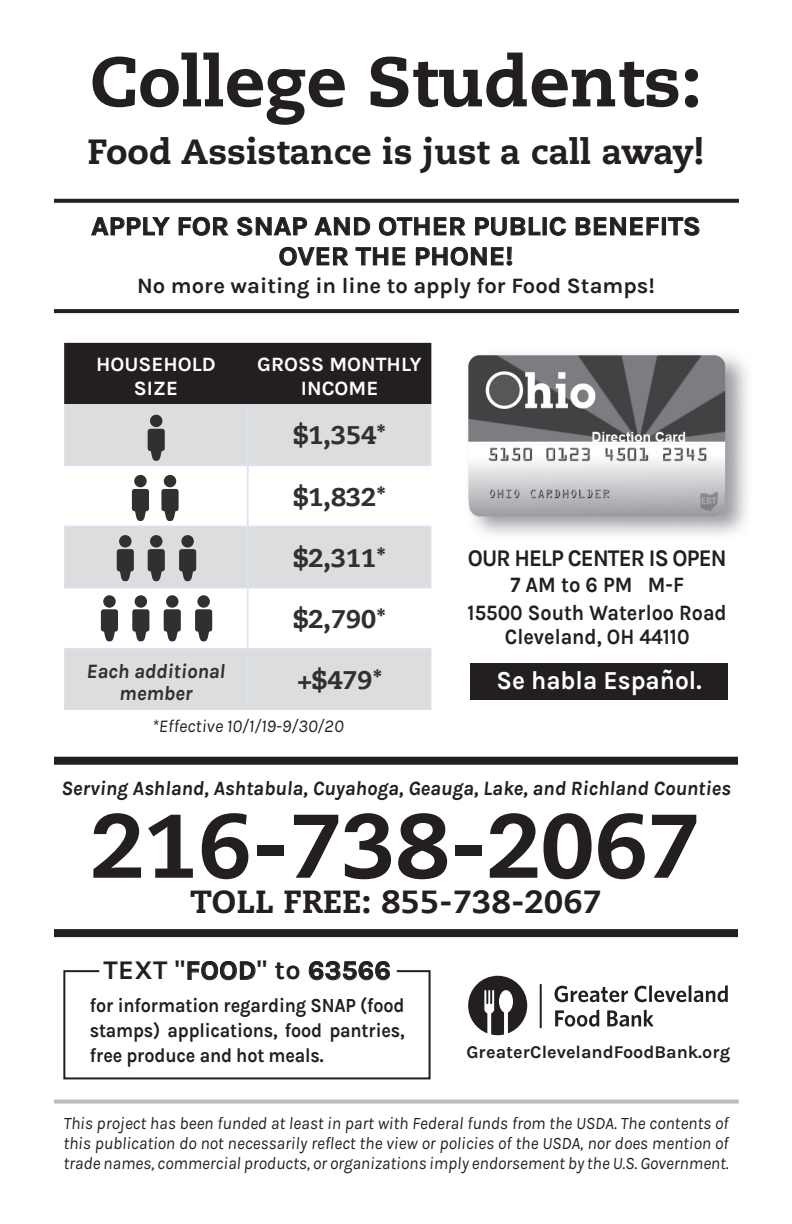
<style>
.page{position:relative;width:792px;height:1224px;background:#fff}
.page>*{position:absolute;margin:0;border:0;box-sizing:border-box;transform-origin:0 0}
.t1{font:800 90px "Caecilia LT Std";color:#231f20}
.t2{font:800 70px "Caecilia LT Std";color:#231f20}
.t3{font:800 35px "Caecilia LT Std";color:#231f20}
.t4{font:800 32px "Caecilia LT Std";letter-spacing:.01em;color:#231f20}
.t5{font:700 27px "Karla";letter-spacing:.01em;color:#231f20}
.t6{font:700 26.6px/30px "Karla";color:#231f20;text-align:center;scale:1.05 1}
.t7{font:700 26px "Karla";color:#fff;scale:.94 1}
.t8{font:800 25.6px "Caecilia LT Std";color:#312f30}
.t9{font:700 24px "Karla";letter-spacing:-.04em;color:#231f20;scale:.92 1}
.t10{font:700 22px "Karla";color:#231f20}
.t11{font:700 22px/28.4px "Karla";color:#231f20;text-align:center;scale:.92 1}
.t12{font:700 22px "Karla";color:#231f20;scale:.9 1}
.t13{font:700 20.4px/24.4px "Karla";color:#fff;text-align:center}
.t14{font:italic 700 20.4px/22px "Karla";color:#312f30;text-align:center}
.t15{font:italic 700 20.2px "Karla";color:#231f20}
.t16{font:700 20px/25.2px "Karla";letter-spacing:-.01em;color:#231f20;text-align:justify;scale:.9 1}
.t17{font:700 18px "Karla";color:#231f20}
.t18{font:italic 18px "Karla";color:#231f20}
.t19{font:italic 17.6px/20px "Karla";color:#231f20;text-align:justify}
</style>
<div class="page">
<svg style="left:91px;top:217px;width:79px;height:19px"></svg>
<svg style="left:179px;top:217px;width:50px;height:19px"></svg>
<svg style="left:237px;top:217px;width:70px;height:19px"></svg>
<svg style="left:314px;top:217px;width:56px;height:19px"></svg>
<svg style="left:379px;top:217px;width:87px;height:19px"></svg>
<svg style="left:475px;top:217px;width:66px;height:19px"></svg>
<div style="left:543px;top:217px;width:4px;height:18px;border:1px solid #231f20"></div>
<svg style="left:550px;top:217px;width:16px;height:19px"></svg>
<svg style="left:576px;top:217px;width:83px;height:19px"></svg>
<div style="left:662px;top:217px;width:4px;height:18px;border:1px solid #231f20"></div>
<svg style="left:668px;top:217px;width:32px;height:19px"></svg>
<svg style="left:279px;top:247px;width:70px;height:19px"></svg>
<svg style="left:356px;top:247px;width:49px;height:19px"></svg>
<svg style="left:416px;top:247px;width:96px;height:19px"></svg>
<div style="left:470px;top:663px;width:258px;height:37px;background:#231f20"></div>
<div style="left:64px;top:343px;width:367px;height:61px;background:#231f20"></div>
<div style="left:64px;top:404px;width:367px;height:306px;background:#dcdddf"></div>
<svg style="left:64px;top:466px;width:367px;height:182px"></svg>
<hr style="left:247px;top:404px;width:2px;height:60px;background:#dce1f1">
<hr style="left:64px;top:464px;width:184px;height:2px;background:#dce1f1">
<hr style="left:248px;top:464px;width:183px;height:2px;background:#dce1f1">
<hr style="left:247px;top:466px;width:2px;height:60px;background:#dce1f1">
<hr style="left:64px;top:526px;width:184px;height:1px;background:#dce1f1">
<hr style="left:248px;top:526px;width:183px;height:1px;background:#dce1f1">
<hr style="left:247px;top:527px;width:2px;height:60px;background:#dce1f1">
<hr style="left:64px;top:587px;width:184px;height:2px;background:#dce1f1">
<hr style="left:248px;top:587px;width:183px;height:2px;background:#dce1f1">
<hr style="left:247px;top:589px;width:2px;height:59px;background:#dce1f1">
<hr style="left:64px;top:648px;width:184px;height:2px;background:#dce1f1">
<hr style="left:248px;top:648px;width:183px;height:2px;background:#dce1f1">
<hr style="left:247px;top:650px;width:2px;height:60px;background:#dce1f1">
<div style="left:150px;top:415px;width:12px;height:12px;background:#312f30;border-radius:50%"></div>
<svg style="left:148px;top:429px;width:17px;height:32px"></svg>
<div style="left:134px;top:475px;width:13px;height:12px;background:#312f30;border-radius:50%"></div>
<svg style="left:132px;top:489px;width:17px;height:32px"></svg>
<div style="left:164px;top:475px;width:12px;height:12px;background:#312f30;border-radius:50%"></div>
<svg style="left:161px;top:489px;width:18px;height:32px"></svg>
<div style="left:119px;top:535px;width:13px;height:13px;background:#312f30;border-radius:50%"></div>
<svg style="left:117px;top:549px;width:17px;height:32px"></svg>
<div style="left:150px;top:535px;width:12px;height:13px;background:#312f30;border-radius:50%"></div>
<svg style="left:148px;top:549px;width:17px;height:32px"></svg>
<div style="left:181px;top:535px;width:13px;height:13px;background:#312f30;border-radius:50%"></div>
<svg style="left:179px;top:549px;width:17px;height:32px"></svg>
<div style="left:103px;top:595px;width:13px;height:13px;background:#312f30;border-radius:50%"></div>
<svg style="left:101px;top:609px;width:17px;height:33px"></svg>
<div style="left:135px;top:595px;width:12px;height:13px;background:#312f30;border-radius:50%"></div>
<svg style="left:132px;top:609px;width:17px;height:33px"></svg>
<div style="left:166px;top:595px;width:12px;height:13px;background:#312f30;border-radius:50%"></div>
<svg style="left:164px;top:609px;width:17px;height:33px"></svg>
<div style="left:197px;top:595px;width:13px;height:13px;background:#312f30;border-radius:50%"></div>
<svg style="left:195px;top:609px;width:17px;height:33px"></svg>
<div style="left:54px;top:757px;width:684px;height:8px;background:#231f20"></div>
<div style="left:54px;top:929px;width:684px;height:8px;background:#231f20"></div>
<svg style="left:54px;top:199px;width:685px;height:4px;background:#2e2a2b"></svg>
<svg style="left:54px;top:309px;width:685px;height:4px;background:#282425"></svg>
<svg style="left:54px;top:1100px;width:685px;height:4px;background:#c4c4c7"></svg>
<svg style="left:187px;top:961px;width:69px;height:8px"></svg>
<svg style="left:309px;top:961px;width:81px;height:8px"></svg>
<svg style="left:63px;top:969px;width:368px;height:111px"></svg>
<img style="left:468px;top:354px;width:280px;height:181px">
<svg style="left:555px;top:986px;width:73px;height:16px"></svg>
<svg style="left:635px;top:986px;width:12px;height:16px"></svg>
<hr style="left:649px;top:985px;width:3px;height:17px;background:#231f20">
<svg style="left:654px;top:985px;width:74px;height:17px"></svg>
<svg style="left:555px;top:1010px;width:44px;height:17px"></svg>
<svg style="left:607px;top:1010px;width:47px;height:17px"></svg>
<svg style="left:468px;top:976px;width:59px;height:59px"></svg>
<hr style="left:540px;top:984px;width:2px;height:44px;background:#231f20">
<h2 class="t2" style="left:90px;top:38px;width:613px">College Students:</h2>
<h3 class="t3" style="left:88px;top:130px;width:618px">Food Assistance is just a call away!</h3>
<h3 class="t6" style="left:91px;top:211px;width:582px">APPLY FOR SNAP AND OTHER PUBLIC BENEFITS<br>OVER THE PHONE!</h3>
<p class="t10" style="left:137px;top:273px;width:519px">No more waiting in line to apply for Food Stamps!</p>
<p class="t13" style="left:96px;top:352px;width:121px">HOUSEHOLD<br>SIZE</p>
<p class="t13" style="left:257px;top:352px;width:166px">GROSS MONTHLY<br>INCOME</p>
<h3 class="t8" style="left:293px;top:420px;width:94px">$1,354*</h3>
<h3 class="t8" style="left:293px;top:481px;width:94px">$1,832*</h3>
<h3 class="t8" style="left:293px;top:542px;width:94px">$2,311*</h3>
<h3 class="t8" style="left:293px;top:603px;width:94px">$2,790*</h3>
<p class="t14" style="left:87px;top:660px;width:140px">Each additional member</p>
<h3 class="t8" style="left:297px;top:664px;width:87px">+$479*</h3>
<p class="t18" style="left:152px;top:716px;width:193px">*Effective 10/1/19-9/30/20</p>
<h3 class="t9" style="left:468px;top:544px;width:283px">OUR HELP CENTER IS OPEN</h3>
<p class="t11" style="left:468px;top:570px;width:283px">7 AM to 6 PM M-F<br>15500 South Waterloo Road</p>
<p class="t12" style="left:505px;top:624px;width:207px">Cleveland, OH 44110</p>
<h3 class="t7" style="left:496px;top:665px;width:220px">Se habla Español.</h3>
<p class="t15" style="left:61px;top:777px;width:671px">Serving Ashland, Ashtabula, Cuyahoga, Geauga, Lake, and Richland Counties</p>
<h1 class="t1" style="left:91px;top:790px;width:611px">216-738-2067</h1>
<h3 class="t4" style="left:190px;top:882px;width:413px">TOLL FREE: 855-738-2067</h3>
<h3 class="t5" style="left:104px;top:955px;width:289px">TEXT "FOOD" to 63566</h3>
<p class="t16" style="left:90px;top:993px;width:352px">for information regarding SNAP (food stamps) applications, food pantries, free produce and hot meals.</p>
<p class="t17" style="left:466px;top:1041px;width:265px">GreaterClevelandFoodBank.org</p>
<p class="t19" style="left:63px;top:1113px;width:667px">This project has been funded at least in part with Federal funds from the USDA. The contents of this publication do not necessarily reflect the view or policies of the USDA, nor does mention of trade names, commercial products, or organizations imply endorsement by the U.S. Government.</p>
</div>
